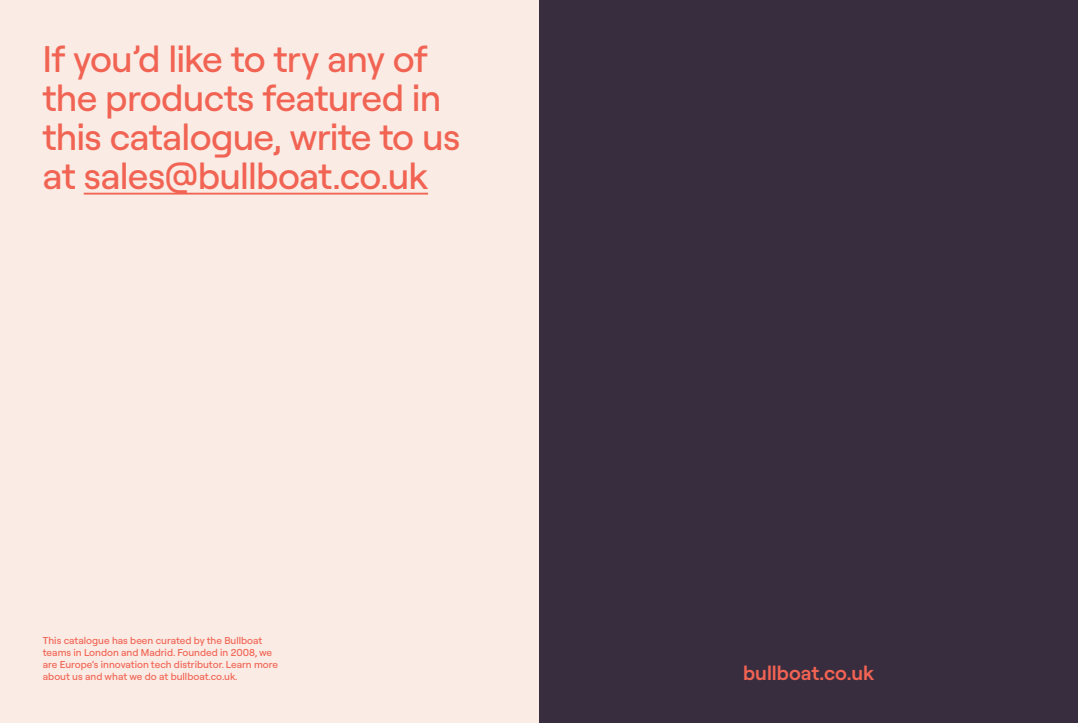
<style>
.page{position:relative;width:1078px;height:723px;background:#fff}
.page>*{position:absolute;margin:0;border:0;box-sizing:border-box;transform-origin:0 0}
.t1{font:500 37px/39px "Roobert";letter-spacing:-.02em;color:#f16353}
.t2{font:600 20px "Roobert";color:#f16353}
.t3{font:500 10px/12px "Roobert";color:#f16353}
</style>
<div class="page">
<div style="left:0;top:0;width:539px;height:723px;background:#faebe4"></div>
<div style="left:539px;top:0;width:538px;height:723px;background:#382d3f"></div>
<hr style="left:84px;top:193px;width:344px;height:2px;background:#f16353">
<p class="t1" style="left:43px;top:37px;width:419px">If you’d like to try any of the products featured in this catalogue, write to us at sales@bullboat.co.uk</p>
<p class="t3" style="left:43px;top:634px;width:236px">This catalogue has been curated by the Bullboat teams in London and Madrid. Founded in 2008, we are Europe’s innovation tech distributor. Learn more about us and what we do at bullboat.co.uk.</p>
<p class="t2" style="left:743px;top:659px;width:132px">bullboat.co.uk</p>
</div>
